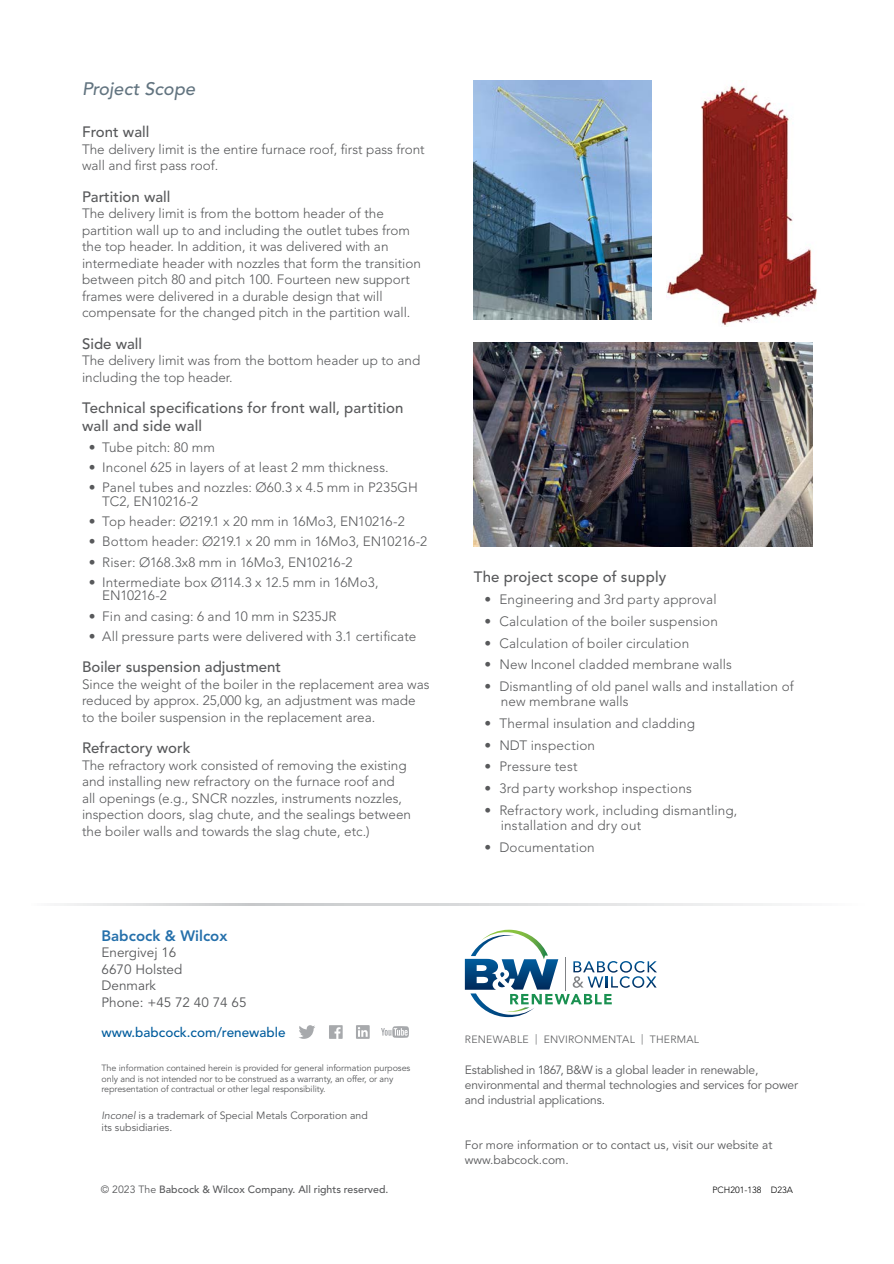
<style>
.page{position:relative;width:894px;height:1264px;background:#fff}
.page>*{position:absolute;margin:0;border:0;box-sizing:border-box;transform-origin:0 0}
.t1{font:italic 500 18px "Avenir LT Std";letter-spacing:.005em;color:#627480}
.t2{font:500 15px/18px "Avenir LT Std";color:#58595b}
.t3{font:800 15px "Avenir LT Std";color:#2570ab}
.t4{font:300 13.5px/16.5px "Avenir LT Std";color:#58595b}
.t5{font:13.5px/16.5px "Avenir LT Std";color:#58595b}
.t6{font:500 13.5px "Avenir LT Std";color:#005c9d}
.t7{font:12px/15px "Avenir LT Std";letter-spacing:-.01em;color:#58595b}
.t8{font:10.5px/12px "Avenir LT Std";color:#58595b}
.t9{font:500 10.5px "Avenir LT Std";color:#58595b}
.t10{font:300 10.5px "Avenir LT Std";letter-spacing:.025em;color:#58595b}
.t11{font:9px/10.5px "Avenir LT Std";letter-spacing:-.01em;color:#58595b}
.t12{font:300 9px "Avenir LT Std";color:#000}
.s1{font-style:italic}
.s2{font-weight:400}
</style>
<div class="page">
<svg style="left:60px;top:904px;width:722px;height:1px"></svg>
<svg style="left:381px;top:1026px;width:28px;height:12px"></svg>
<svg style="left:299px;top:1025px;width:16px;height:14px"></svg>
<svg style="left:329px;top:1025px;width:13px;height:14px"></svg>
<svg style="left:356px;top:1025px;width:13px;height:14px"></svg>
<svg style="left:464px;top:929px;width:192px;height:88px"></svg>
<img style="left:666px;top:85px;width:151px;height:242px">
<img style="left:473px;top:81px;width:178px;height:239px">
<img style="left:473px;top:342px;width:339px;height:204px">
<h1 class="t1" style="left:82px;top:78px;width:115px">Project Scope</h1>
<p class="t2" style="left:82px;top:124px;width:69px">Front wall</p>
<p class="t4" style="left:82px;top:141px;width:344px">The delivery limit is the entire furnace roof, first pass front wall and first pass roof.</p>
<p class="t2" style="left:82px;top:188px;width:90px">Partition wall</p>
<p class="t4" style="left:82px;top:206px;width:340px">The delivery limit is from the bottom header of the partition wall up to and including the outlet tubes from the top header. In addition, it was delivered with an intermediate header with nozzles that form the transition between pitch 80 and pitch 100. Fourteen new support frames were delivered in a durable design that will compensate for the changed pitch in the partition wall.</p>
<p class="t2" style="left:82px;top:335px;width:61px">Side wall</p>
<p class="t4" style="left:82px;top:353px;width:339px">The delivery limit was from the bottom header up to and including the top header.</p>
<p class="t2" style="left:82px;top:400px;width:323px">Technical specifications for front wall, partition wall and side wall</p>
<p class="t4" style="left:89px;top:439px;width:128px">• Tube pitch: 80 mm</p>
<p class="t4" style="left:89px;top:459px;width:301px">• Inconel 625 in layers of at least 2 mm thickness.</p>
<p class="t4" style="left:102px;top:481px;width:317px;line-height:13.5px;text-indent:-14px">• Panel tubes and nozzles: Ø60.3 x 4.5 mm in P235GH<br>TC2, EN10216-2</p>
<p class="t4" style="left:89px;top:513px;width:317px">• Top header: Ø219.1 x 20 mm in 16Mo3, EN10216-2</p>
<p class="t4" style="left:89px;top:533px;width:340px">• Bottom header: Ø219.1 x 20 mm in 16Mo3, EN10216-2</p>
<p class="t4" style="left:89px;top:554px;width:265px">• Riser: Ø168.3x8 mm in 16Mo3, EN10216-2</p>
<p class="t4" style="left:102px;top:575px;width:277px;line-height:13.5px;text-indent:-14px">• Intermediate box Ø114.3 x 12.5 mm in 16Mo3,<br>EN10216-2</p>
<p class="t4" style="left:89px;top:608px;width:249px">• Fin and casing: 6 and 10 mm in S235JR</p>
<p class="t4" style="left:89px;top:628px;width:329px">• All pressure parts were delivered with 3.1 certificate</p>
<p class="t2" style="left:82px;top:658px;width:200px">Boiler suspension adjustment</p>
<p class="t4" style="left:82px;top:676px;width:349px">Since the weight of the boiler in the replacement area was reduced by approx. 25,000 kg, an adjustment was made to the boiler suspension in the replacement area.</p>
<p class="t2" style="left:82px;top:739px;width:110px">Refractory work</p>
<p class="t4" style="left:82px;top:757px;width:330px">The refractory work consisted of removing the existing and installing new refractory on the furnace roof and all openings (e.g., SNCR nozzles, instruments nozzles, inspection doors, slag chute, and the sealings between the boiler walls and towards the slag chute, etc.)</p>
<p class="t3" style="left:101px;top:926px;width:127px">Babcock &amp; Wilcox</p>
<p class="t5" style="left:101px;top:944px;width:146px">Energivej 16<br>6670 Holsted<br>Denmark<br>Phone: +45 72 40 74 65</p>
<p class="t6" style="left:101px;top:1024px;width:185px">www.babcock.com/renewable</p>
<p class="t11" style="left:101px;top:1063px;width:310px">The information contained herein is provided for general information purposes only and is not intended nor to be construed as a warranty, an offer, or any representation of contractual or other legal responsibility.</p>
<p class="t8" style="left:101px;top:1110px;width:268px"><span class="s1">Inconel</span> is a trademark of Special Metals Corporation and its subsidiaries.</p>
<p class="t9" style="left:101px;top:1183px;width:289px"><span class="s2">© 2023 The</span> Babcock &amp; Wilcox Company. All rights reserved.</p>
<p class="t2" style="left:473px;top:568px;width:194px">The project scope of supply</p>
<p class="t4" style="left:484px;top:591px;width:234px">• Engineering and 3rd party approval</p>
<p class="t4" style="left:484px;top:613px;width:235px">• Calculation of the boiler suspension</p>
<p class="t4" style="left:484px;top:635px;width:206px">• Calculation of boiler circulation</p>
<p class="t4" style="left:484px;top:656px;width:249px">• New Inconel cladded membrane walls</p>
<p class="t4" style="left:500px;top:679px;width:294px;line-height:15px;text-indent:-16px">• Dismantling of old panel walls and installation of new membrane walls</p>
<p class="t4" style="left:484px;top:715px;width:212px">• Thermal insulation and cladding</p>
<p class="t4" style="left:484px;top:737px;width:112px">• NDT inspection</p>
<p class="t4" style="left:484px;top:758px;width:95px">• Pressure test</p>
<p class="t4" style="left:484px;top:780px;width:209px">• 3rd party workshop inspections</p>
<p class="t4" style="left:500px;top:803px;width:238px;line-height:15px;text-indent:-16px">• Refractory work, including dismantling, installation and dry out</p>
<p class="t4" style="left:484px;top:839px;width:112px">• Documentation</p>
<p class="t10" style="left:464px;top:1033px;width:236px">RENEWABLE | ENVIRONMENTAL | THERMAL</p>
<p class="t7" style="left:464px;top:1062px;width:335px">Established in 1867, B&amp;W is a global leader in renewable, environmental and thermal technologies and services for power and industrial applications.</p>
<p class="t7" style="left:464px;top:1137px;width:309px">For more information or to contact us, visit our website at www.babcock.com.</p>
<p class="t12" style="left:712px;top:1184px;width:82px">PCH201-138 D23A</p>
</div>
